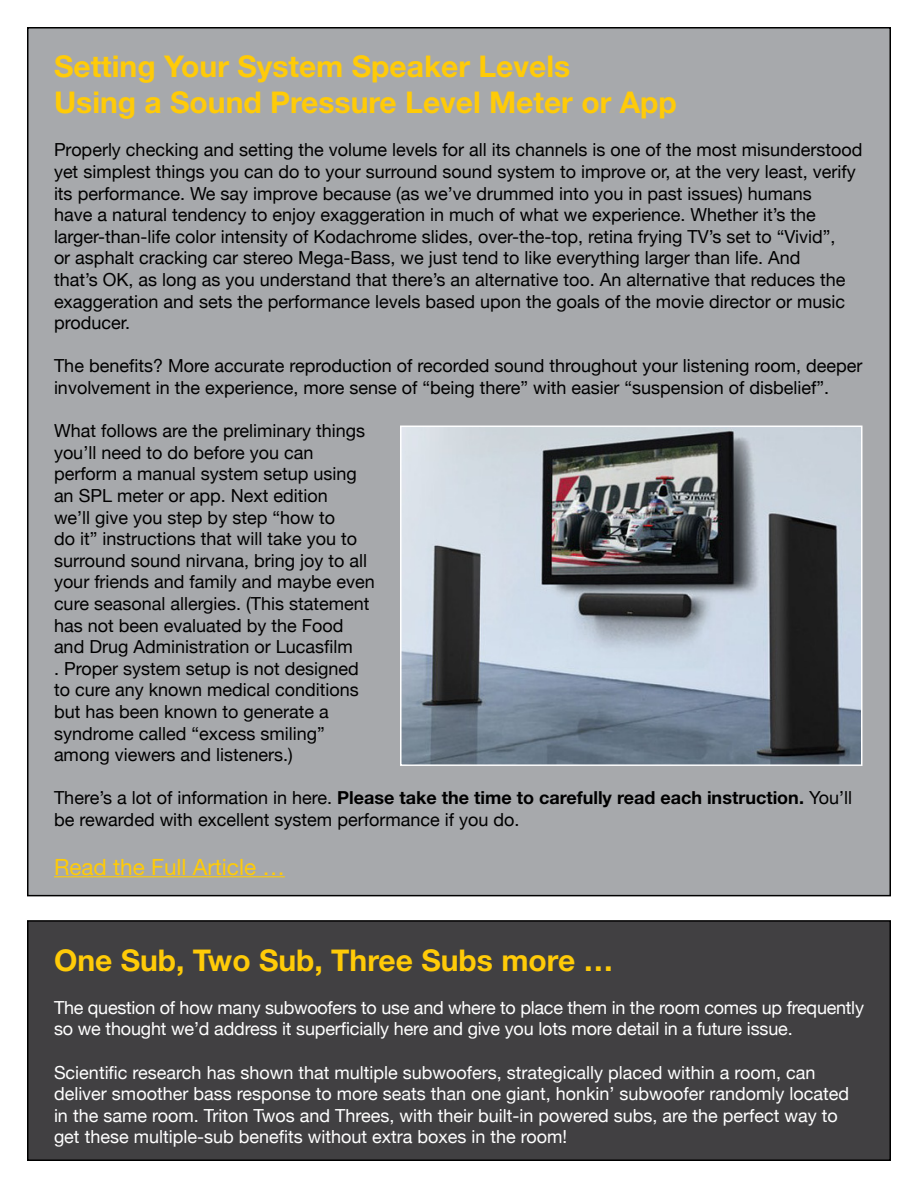
<style>
.page{position:relative;width:918px;height:1188px;background:#fff}
.page>*{position:absolute;margin:0;border:0;box-sizing:border-box;transform-origin:0 0}
.t1{font:700 30px/36px "Helvetica Neue";color:#ffcb08}
.t2{font:22.5px "Helvetica Neue";color:#ffcb08}
.t3{font:18px/21.6px "Helvetica Neue";color:#000}
.t4{font:18px/21.6px "Helvetica Neue";color:#fff}
.s1{font-weight:700}
</style>
<div class="page">
<div style="left:28px;top:28px;width:862px;height:868px;background:#a7a9ac"></div>
<hr style="left:54px;top:876px;width:231px;height:1px;background:#ffcb08">
<img style="left:403px;top:429px;width:456px;height:334px">
<div style="left:400px;top:426px;width:462px;height:340px;border:2px solid #fff"></div>
<div style="left:28px;top:921px;width:862px;height:239px;background:#414042"></div>
<div style="left:27px;top:920px;width:864px;height:241px;border:2px solid #000"></div>
<h1 class="t1" style="left:54px;top:48px;width:624px">Setting Your System Speaker Levels<br>Using a Sound Pressure Level Meter or App</h1>
<p class="t3" style="left:54px;top:139px;width:810px">Properly checking and setting the volume levels for all its channels is one of the most misunderstood yet simplest things you can do to your surround sound system to improve or, at the very least, verify its performance. We say improve because (as we’ve drummed into you in past issues) humans<br>have a natural tendency to enjoy exaggeration in much of what we experience. Whether it’s the larger-than-life color intensity of Kodachrome slides, over-the-top, retina frying TV’s set to “Vivid”,<br>or asphalt cracking car stereo Mega-Bass, we just tend to like everything larger than life. And<br>that’s OK, as long as you understand that there’s an alternative too. An alternative that reduces the exaggeration and sets the performance levels based upon the goals of the movie director or music producer.</p>
<p class="t3" style="left:54px;top:355px;width:810px">The benefits? More accurate reproduction of recorded sound throughout your listening room, deeper involvement in the experience, more sense of “being there” with easier “suspension of disbelief”.</p>
<p class="t3" style="left:54px;top:420px;width:322px">What follows are the preliminary things you’ll need to do before you can perform a manual system setup using an SPL meter or app. Next edition<br>we’ll give you step by step “how to<br>do it” instructions that will take you to surround sound nirvana, bring joy to all your friends and family and maybe even cure seasonal allergies. (This statement has not been evaluated by the Food and Drug Administration or Lucasfilm<br>. Proper system setup is not designed to cure any known medical conditions but has been known to generate a syndrome called “excess smiling” among viewers and listeners.)</p>
<p class="t3" style="left:54px;top:787px;width:800px">There’s a lot of information in here. <span class="s1">Please take the time to carefully read each instruction.</span> You’ll be rewarded with excellent system performance if you do.</p>
<p class="t2" style="left:54px;top:853px;width:232px">Read the Full Article …</p>
<h1 class="t1" style="left:54px;top:941px;width:561px">One Sub, Two Sub, Three Subs more …</h1>
<p class="t4" style="left:54px;top:996px;width:812px">The question of how many subwoofers to use and where to place them in the room comes up frequently so we thought we’d address it superficially here and give you lots more detail in a future issue.</p>
<p class="t4" style="left:54px;top:1061px;width:797px">Scientific research has shown that multiple subwoofers, strategically placed within a room, can deliver smoother bass response to more seats than one giant, honkin’ subwoofer randomly located in the same room. Triton Twos and Threes, with their built-in powered subs, are the perfect way to get these multiple-sub benefits without extra boxes in the room!</p>
</div>
